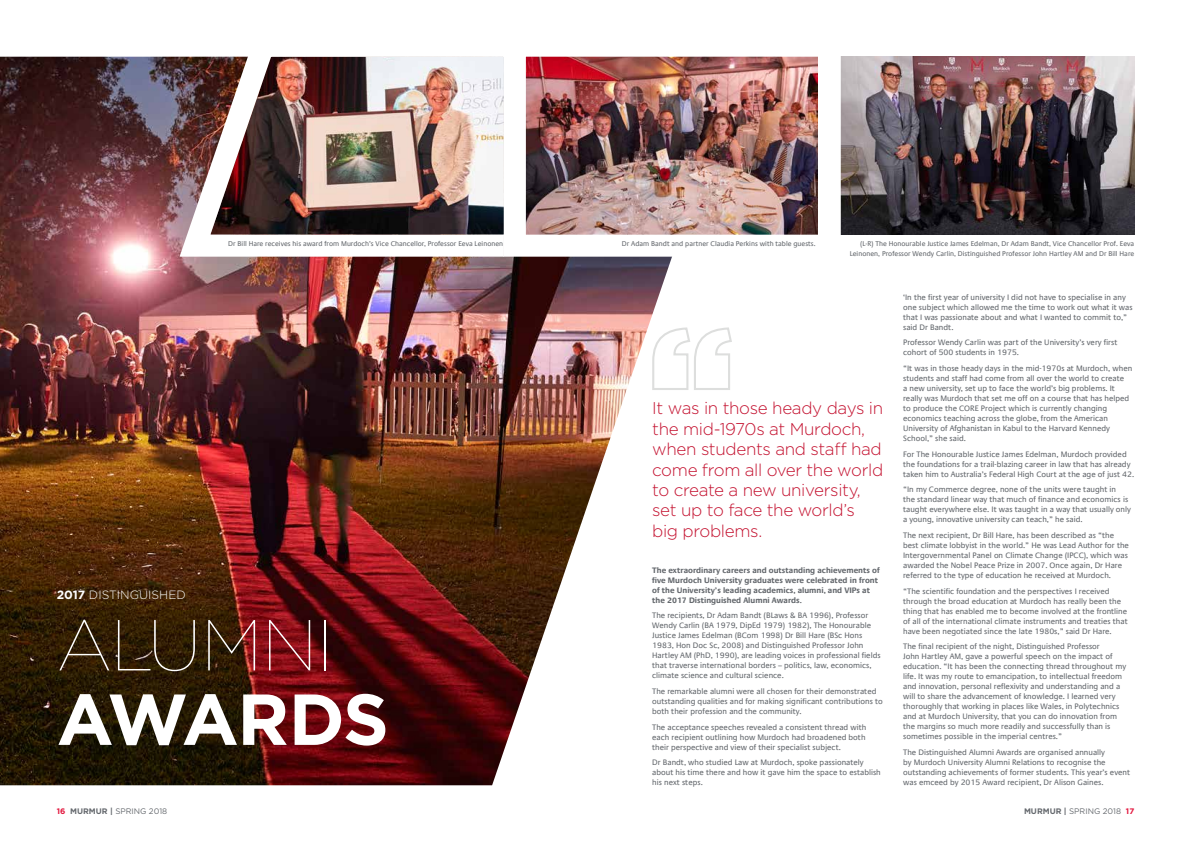
<style>
.page{position:relative;width:1191px;height:842px;background:#fff}
.page>*{position:absolute;margin:0;border:0;box-sizing:border-box;transform-origin:0 0}
.t1{font:100 72px "Gotham";letter-spacing:-.02em;color:#fff}
.t2{font:700 72px "Gotham";letter-spacing:-.03em;color:#fff}
.t3{font:300 17px/20.4px "Gotham";letter-spacing:-.02em;color:#c41230}
.t4{font:300 12px "Gotham";color:#fff}
.t5{font:8px/10px "Praxis Com";color:#65696e}
.t6{font:700 8px/10px "Praxis Com";color:#65696e}
.t7{font:8px "Gotham";color:#65696e}
.t8{font:7px/10px "Praxis Com";color:#65696e;text-align:right}
.s1{font-weight:700}
.s2{font-weight:700;color:#e3173e}
</style>
<div class="page">
<img style="left:0;top:57px;width:668px;height:728px">
<img style="left:851px;top:57px;width:283px;height:178px">
<svg style="left:651px;top:326px;width:81px;height:65px"></svg>
<img style="left:537px;top:56px;width:314px;height:212px">
<img style="left:164px;top:56px;width:373px;height:212px">
<p class="t8" style="left:228px;top:238px;width:276px">Dr Bill Hare receives his award from Murdoch’s Vice Chancellor, Professor Eeva Leinonen</p>
<p class="t8" style="left:622px;top:238px;width:195px">Dr Adam Bandt and partner Claudia Perkins with table guests.</p>
<p class="t8" style="left:849px;top:238px;width:286px">(L-R) The Honourable Justice James Edelman, Dr Adam Bandt, Vice Chancellor Prof. Eeva<br>Leinonen, Professor Wendy Carlin, Distinguished Professor John Hartley AM and Dr Bill Hare</p>
<h3 class="t4" style="left:57px;top:587px;width:131px"><span class="s1">2017</span> DISTINGUISHED</h3>
<h1 class="t1" style="left:57px;top:601px;width:279px">ALUMNI</h1>
<h1 class="t2" style="left:57px;top:672px;width:334px">AWARDS</h1>
<h2 class="t3" style="left:652px;top:398px;width:233px">It was in those heady days in the mid-1970s at Murdoch, when students and staff had come from all over the world to create a new university, set up to face the world’s big problems.</h2>
<p class="t6" style="left:652px;top:565px;width:229px">The extraordinary careers and outstanding achievements of five Murdoch University graduates were celebrated in front of the University’s leading academics, alumni, and VIPs at the 2017 Distinguished Alumni Awards.</p>
<p class="t5" style="left:652px;top:611px;width:230px">The recipients, Dr Adam Bandt (BLaws &amp; BA 1996), Professor Wendy Carlin (BA 1979, DipEd 1979) 1982), The Honourable Justice James Edelman (BCom 1998) Dr Bill Hare (BSc Hons 1983, Hon Doc Sc, 2008) and Distinguished Professor John Hartley AM (PhD, 1990), are leading voices in professional fields that traverse international borders – politics, law, economics, climate science and cultural science.</p>
<p class="t5" style="left:652px;top:686px;width:232px">The remarkable alumni were all chosen for their demonstrated outstanding qualities and for making significant contributions to both their profession and the community.</p>
<p class="t5" style="left:652px;top:722px;width:216px;text-align:justify">The acceptance speeches revealed a consistent thread with each recipient outlining how Murdoch had broadened both their perspective and view of their specialist subject.</p>
<p class="t5" style="left:652px;top:758px;width:230px">Dr Bandt, who studied Law at Murdoch, spoke passionately about his time there and how it gave him the space to establish his next steps.</p>
<p class="t5" style="left:903px;top:292px;width:231px">‘In the first year of university I did not have to specialise in any one subject which allowed me the time to work out what it was that I was passionate about and what I wanted to commit to,” said Dr Bandt.</p>
<p class="t5" style="left:903px;top:338px;width:216px">Professor Wendy Carlin was part of the University’s very first cohort of 500 students in 1975.</p>
<p class="t5" style="left:903px;top:363px;width:231px">“It was in those heady days in the mid-1970s at Murdoch, when students and staff had come from all over the world to create<br>a new university, set up to face the world’s big problems. It really was Murdoch that set me off on a course that has helped to produce the CORE Project which is currently changing economics teaching across the globe, from the American University of Afghanistan in Kabul to the Harvard Kennedy School,” she said.</p>
<p class="t5" style="left:903px;top:449px;width:233px">For The Honourable Justice James Edelman, Murdoch provided the foundations for a trail-blazing career in law that has already taken him to Australia’s Federal High Court at the age of just 42.</p>
<p class="t5" style="left:903px;top:485px;width:229px">“In my Commerce degree, none of the units were taught in<br>the standard linear way that much of finance and economics is taught everywhere else. It was taught in a way that usually only a young, innovative university can teach,” he said.</p>
<p class="t5" style="left:903px;top:530px;width:227px">The next recipient, Dr Bill Hare, has been described as “the best climate lobbyist in the world.” He was Lead Author for the Intergovernmental Panel on Climate Change (IPCC), which was awarded the Nobel Peace Prize in 2007. Once again, Dr Hare referred to the type of education he received at Murdoch.</p>
<p class="t5" style="left:903px;top:586px;width:226px">“The scientific foundation and the perspectives I received through the broad education at Murdoch has really been the thing that has enabled me to become involved at the frontline of all of the international climate instruments and treaties that have been negotiated since the late 1980s,” said Dr Hare.</p>
<p class="t5" style="left:903px;top:642px;width:224px">The final recipient of the night, Distinguished Professor<br>John Hartley AM, gave a powerful speech on the impact of education. “It has been the connecting thread throughout my life. It was my route to emancipation, to intellectual freedom and innovation, personal reflexivity and understanding and a will to share the advancement of knowledge. I learned very thoroughly that working in places like Wales, in Polytechnics and at Murdoch University, that you can do innovation from the margins so much more readily and successfully than is sometimes possible in the imperial centres.”</p>
<p class="t5" style="left:903px;top:747px;width:228px">The Distinguished Alumni Awards are organised annually<br>by Murdoch University Alumni Relations to recognise the outstanding achievements of former students. This year’s event was emceed by 2015 Award recipient, Dr Alison Gaines.</p>
<p class="t7" style="left:57px;top:806px;width:112px"><span class="s2">16</span> <span class="s1">MURMUR |</span> SPRING 2018</p>
<p class="t7" style="left:1024px;top:806px;width:112px"><span class="s1">MURMUR |</span> SPRING 2018 <span class="s2">17</span></p>
</div>
